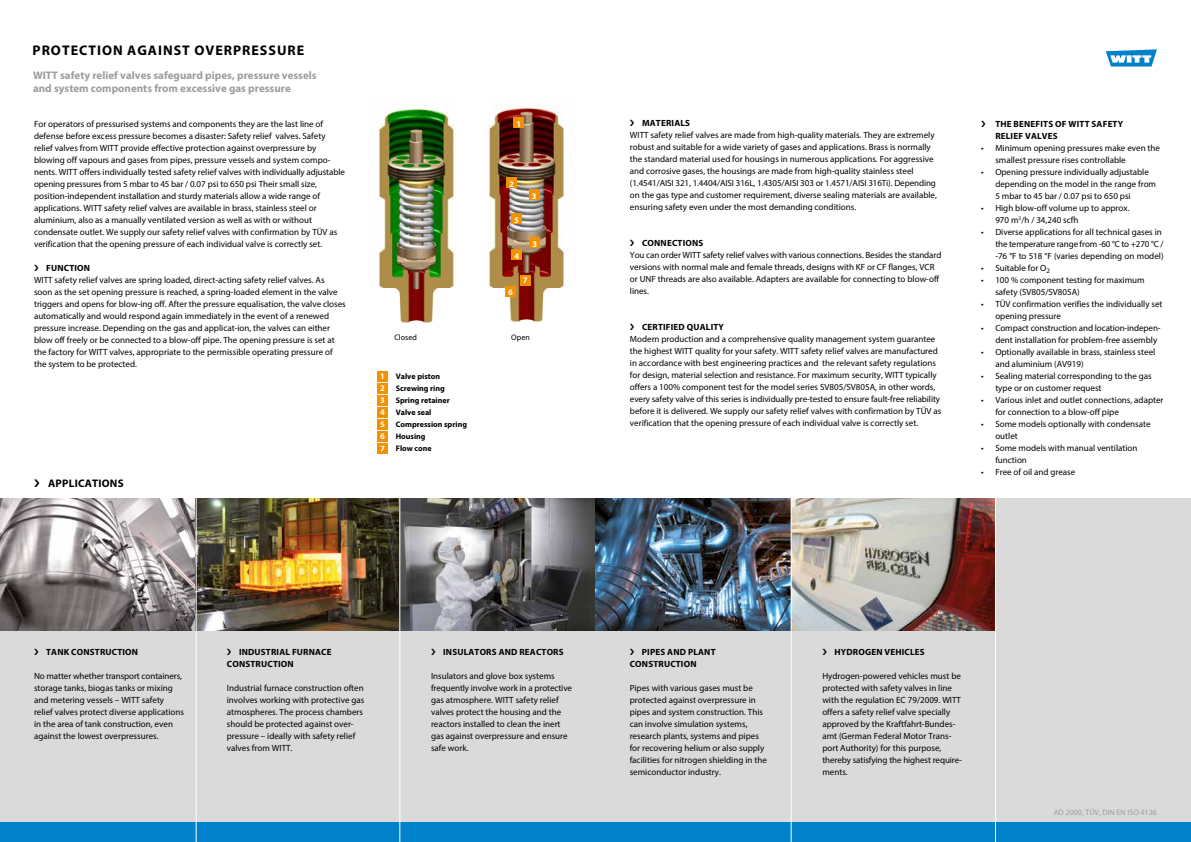
<style>
.page{position:relative;width:1191px;height:842px;background:#fff}
.page>*{position:absolute;margin:0;border:0;box-sizing:border-box;transform-origin:0 0}
.t1{font:700 14px "Myriad Pro";letter-spacing:.07em;color:#000}
.t2{font:700 11px/13px "Myriad Pro";color:#9d9d9c}
.t3{font:700 11px "Myriad Pro";letter-spacing:.02em;color:#000}
.t4{font:9px/12px "Myriad Pro";color:#000}
.t5{font:700 9px/12px "Myriad Pro";letter-spacing:.02em;color:#000}
.t6{font:700 8.5px/12px "Myriad Pro";color:#fff;text-align:justify}
.t7{font:700 8px/12px "Myriad Pro";color:#000}
.t8{font:8px "Myriad Pro";color:#9d9d9c}
.t9{font:8px "Myriad Pro";color:#000}
</style>
<div class="page">
<div style="left:0;top:499px;width:1191px;height:331px;background:#dadada"></div>
<img style="left:0;top:499px;width:790px;height:132px">
<img style="left:791px;top:499px;width:204px;height:132px">
<img style="left:378px;top:108px;width:78px;height:215px">
<div style="left:377px;top:371px;width:11px;height:11px;background:#f39200"></div>
<div style="left:377px;top:383px;width:11px;height:11px;background:#f39200"></div>
<div style="left:377px;top:395px;width:11px;height:11px;background:#f39200"></div>
<div style="left:377px;top:407px;width:11px;height:11px;background:#f39200"></div>
<div style="left:377px;top:419px;width:11px;height:11px;background:#f39200"></div>
<div style="left:377px;top:431px;width:11px;height:11px;background:#f39200"></div>
<div style="left:377px;top:443px;width:11px;height:11px;background:#f39200"></div>
<svg style="left:380px;top:446px;width:4px;height:5px"></svg>
<img style="left:488px;top:102px;width:76px;height:220px">
<div style="left:513px;top:117px;width:11px;height:11px;background:#f39200"></div>
<div style="left:506px;top:177px;width:11px;height:11px;background:#f39200"></div>
<div style="left:529px;top:237px;width:11px;height:11px;background:#f39200"></div>
<div style="left:505px;top:286px;width:11px;height:11px;background:#f39200"></div>
<div style="left:529px;top:189px;width:11px;height:11px;background:#f39200"></div>
<div style="left:511px;top:213px;width:11px;height:11px;background:#f39200"></div>
<div style="left:511px;top:249px;width:11px;height:11px;background:#f39200"></div>
<div style="left:587px;top:823px;width:604px;height:19px;background:#0081c9"></div>
<div style="left:0;top:823px;width:604px;height:19px;background:#0081c9"></div>
<svg style="left:1105px;top:49px;width:52px;height:18px"></svg>
<hr style="left:399px;top:490px;width:1px;height:352px;background:#fff">
<hr style="left:196px;top:490px;width:1px;height:352px;background:#fff">
<hr style="left:790px;top:490px;width:1px;height:352px;background:#fff">
<hr style="left:995px;top:490px;width:1px;height:352px;background:#fff">
<div style="left:519px;top:275px;width:11px;height:11px;background:#f39200"></div>
<svg style="left:523px;top:277px;width:4px;height:6px"></svg>
<h1 class="t1" style="left:33px;top:41px;width:273px">PROTECTION AGAINST OVERPRESSURE</h1>
<p class="t2" style="left:33px;top:68px;width:285px">WITT safety relief valves safeguard pipes, pressure vessels and system components from excessive gas pressure</p>
<p class="t4" style="left:34px;top:117px;width:312px">For operators of pressurised systems and components they are the last line of defense before excess pressure becomes a disaster: Safety relief valves. Safety relief valves from WITT provide effective protection against overpressure by blowing off vapours and gases from pipes, pressure vessels and system compo&shy;nents. WITT offers individually tested safety relief valves with individually adjustable opening pressures from 5 mbar to 45 bar / 0.07 psi to 650 psi Their small size, position-independent installation and sturdy materials allow a wide range of applications. WITT safety relief valves are available in brass, stainless steel or aluminium, also as a manually ventilated version as well as with or without condensate outlet. We supply our safety relief valves with confirmation by TÜV as verification that the opening pressure of each individual valve is correctly set.</p>
<p class="t5" style="left:46px;top:261px;width:45px">FUNCTION</p>
<p class="t4" style="left:34px;top:273px;width:313px">WITT safety relief valves are spring loaded, direct-acting safety relief valves. As<br>soon as the set opening pressure is reached, a spring-loaded element in the valve triggers and opens for blow-ing off. After the pressure equalisation, the valve closes automatically and would respond again immediately in the event of a renewed pressure increase. Depending on the gas and applicat-ion, the valves can either blow off freely or be connected to a blow-off pipe. The opening pressure is set at the factory for WITT valves, appropriate to the permissible operating pressure of the system to be protected.</p>
<p class="t3" style="left:48px;top:476px;width:77px">APPLICATIONS</p>
<p class="t9" style="left:394px;top:333px;width:24px">Closed</p>
<p class="t6" style="left:380px;top:369px;width:6px">1<br>2<br>3<br>4<br>5<br>6</p>
<p class="t7" style="left:396px;top:370px;width:73px">Valve piston<br>Screwing ring<br>Spring retainer<br>Valve seal<br>Compression spring<br>Housing<br>Flow cone</p>
<p class="t6" style="left:516px;top:117px;width:6px">1</p>
<p class="t6" style="left:509px;top:177px;width:6px">2</p>
<p class="t6" style="left:514px;top:213px;width:6px">5</p>
<p class="t6" style="left:514px;top:249px;width:6px">4</p>
<p class="t6" style="left:508px;top:285px;width:6px">6</p>
<p class="t6" style="left:532px;top:189px;width:6px">3</p>
<p class="t6" style="left:532px;top:237px;width:6px">3</p>
<p class="t9" style="left:511px;top:333px;width:20px">Open</p>
<p class="t5" style="left:642px;top:117px;width:49px">MATERIALS</p>
<p class="t4" style="left:630px;top:129px;width:309px">WITT safety relief valves are made from high-quality materials. They are extremely robust and suitable for a wide variety of gases and applications. Brass is normally the standard material used for housings in numerous applications. For aggressive and corrosive gases, the housings are made from high-quality stainless steel (1.4541/AISI 321, 1.4404/AISI 316L, 1.4305/AISI 303 or 1.4571/AISI 316Ti). Depending on the gas type and customer requirement, diverse sealing materials are available, ensuring safety even under the most demanding conditions.</p>
<p class="t5" style="left:642px;top:237px;width:63px">CONNECTIONS</p>
<p class="t4" style="left:630px;top:249px;width:313px">You can order WITT safety relief valves with various connections. Besides the standard versions with normal male and female threads, designs with KF or CF flanges, VCR or UNF threads are also available. Adapters are available for connecting to blow-off lines.</p>
<p class="t5" style="left:642px;top:321px;width:83px">CERTIFIED QUALITY</p>
<p class="t4" style="left:630px;top:333px;width:313px">Modern production and a comprehensive quality management system guarantee the highest WITT quality for your safety. WITT safety relief valves are manufactured in accordance with best engineering practices and the relevant safety regulations for design, material selection and resistance. For maximum security, WITT typically offers a 100% component test for the model series SV805/SV805A, in other words, every safety valve of this series is individually pre-tested to ensure fault-free reliability before it is delivered. We supply our safety relief valves with confirmation by TÜV as verification that the opening pressure of each individual valve is correctly set.</p>
<p class="t5" style="left:995px;top:117px;width:129px">THE BENEFITS OF WITT SAFETY<br>RELIEF VALVES</p>
<p class="t4" style="left:995px;top:141px;width:166px;text-indent:-14px">• Minimum opening pressures make even the smallest pressure rises controllable</p>
<p class="t4" style="left:995px;top:165px;width:162px;text-indent:-14px">• Opening pressure individually adjustable depending on the model in the range from<br>5 mbar to 45 bar / 0.07 psi to 650 psi</p>
<p class="t4" style="left:995px;top:201px;width:136px;text-indent:-14px">• High blow-off volume up to approx.<br>970 m<sup>3</sup>/h / 34,240 scfh</p>
<p class="t4" style="left:995px;top:225px;width:170px;text-indent:-14px">• Diverse applications for all technical gases in the temperature range from -60 °C to +270 °C / -76 °F to 518 °F (varies depending on model)</p>
<p class="t4" style="left:981px;top:261px;width:70px">• Suitable for O<sub>2</sub></p>
<p class="t4" style="left:995px;top:273px;width:151px;text-indent:-14px">• 100 % component testing for maximum safety (SV805/SV805A)</p>
<p class="t4" style="left:995px;top:297px;width:169px;text-indent:-14px">• TÜV confirmation verifies the individually set opening pressure</p>
<p class="t4" style="left:995px;top:321px;width:167px;text-indent:-14px">• Compact construction and location-indepen&shy;dent installation for problem-free assembly</p>
<p class="t4" style="left:995px;top:345px;width:161px;text-indent:-14px">• Optionally available in brass, stainless steel and aluminium (AV919)</p>
<p class="t4" style="left:995px;top:369px;width:158px;text-indent:-14px">• Sealing material corresponding to the gas type or on customer request</p>
<p class="t4" style="left:995px;top:393px;width:170px;text-indent:-14px">• Various inlet and outlet connections, adapter for connection to a blow-off pipe</p>
<p class="t4" style="left:995px;top:417px;width:157px;text-indent:-14px">• Some models optionally with condensate outlet</p>
<p class="t4" style="left:995px;top:441px;width:144px;text-indent:-14px">• Some models with manual ventilation function</p>
<p class="t4" style="left:981px;top:465px;width:96px">• Free of oil and grease</p>
<p class="t5" style="left:46px;top:645px;width:93px">TANK CONSTRUCTION</p>
<p class="t4" style="left:34px;top:669px;width:151px">No matter whether transport containers, storage tanks, biogas tanks or mixing and metering vessels – WITT safety relief valves protect diverse applications in the area of tank construction, even against the lowest overpressures.</p>
<p class="t5" style="left:227px;top:645px;width:106px;text-indent:12px">INDUSTRIAL FURNACE<br>CONSTRUCTION</p>
<p class="t4" style="left:227px;top:681px;width:139px">Industrial furnace construction often involves working with protective gas atmospheres. The process chambers should be protected against over&shy;pressure – ideally with safety relief valves from WITT.</p>
<p class="t5" style="left:443px;top:645px;width:122px">INSULATORS AND REACTORS</p>
<p class="t4" style="left:431px;top:669px;width:143px">Insulators and glove box systems frequently involve work in a protective gas atmosphere. WITT safety relief valves protect the housing and the reactors installed to clean the inert gas against overpressure and ensure safe work.</p>
<p class="t5" style="left:630px;top:645px;width:87px;text-indent:12px">PIPES AND PLANT<br>CONSTRUCTION</p>
<p class="t4" style="left:629px;top:681px;width:139px">Pipes with various gases must be protected against overpressure in pipes and system construction. This can involve simulation systems, research plants, systems and pipes for recovering helium or also supply facilities for nitrogen shielding in the semiconductor industry.</p>
<p class="t5" style="left:834px;top:645px;width:92px">HYDROGEN VEHICLES</p>
<p class="t4" style="left:822px;top:669px;width:141px">Hydrogen-powered vehicles must be protected with safety valves in line with the regulation EC 79/2009. WITT offers a safety relief valve specially approved by the Kraftfahrt-Bundes&shy;amt (German Federal Motor Trans&shy;port Authority) for this purpose, thereby satisfying the highest require&shy;ments.</p>
<p class="t8" style="left:1053px;top:808px;width:105px">AD 2000, TÜV, DIN EN ISO 4126</p>
</div>
